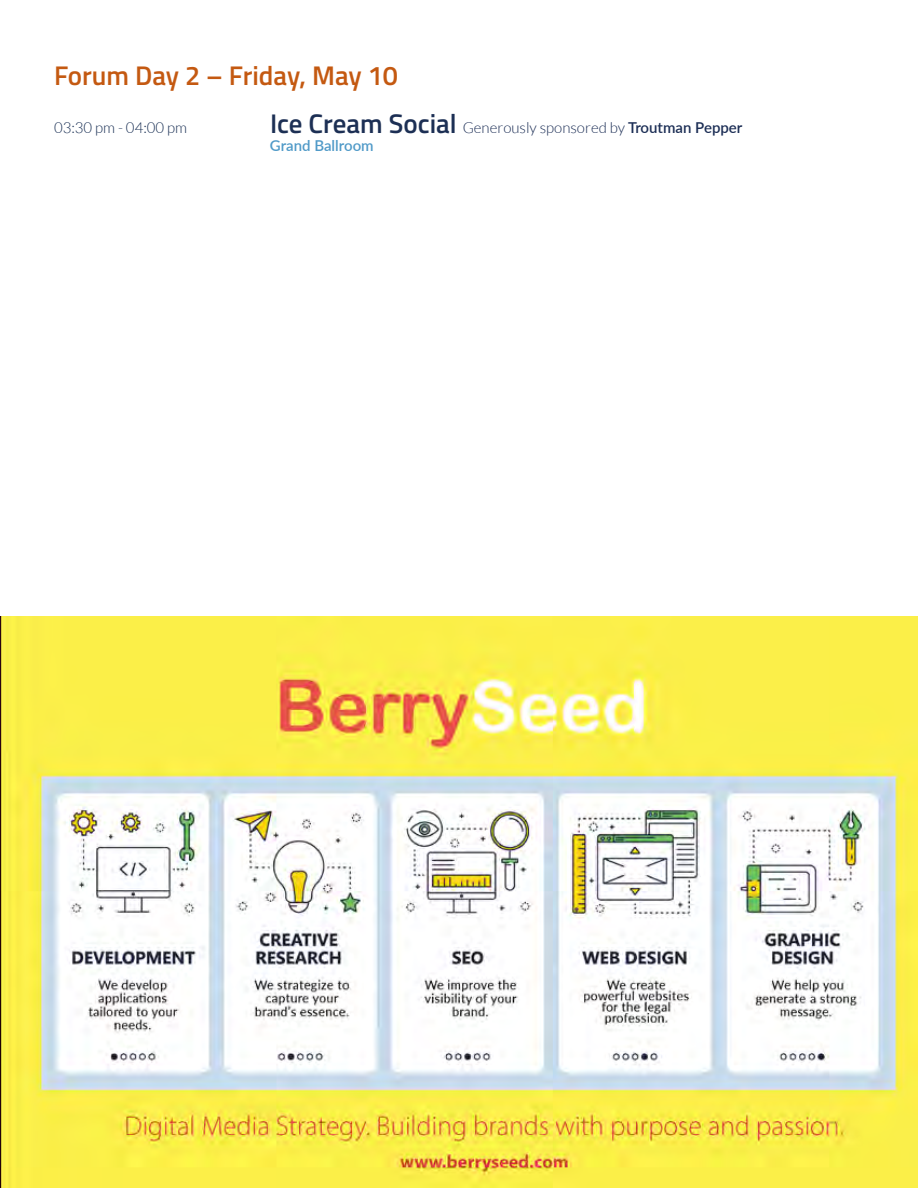
<style>
.page{position:relative;width:918px;height:1188px;background:#fff}
.page>*{position:absolute;margin:0;border:0;box-sizing:border-box;transform-origin:0 0}
.t1{font:600 27px "Titillium Web";color:#c45911}
.t2{font:300 15px/18px "Lato";color:#1c2e55}
.t3{font:300 15px "Lato";color:#192f54}
.s1{font-family:"Titillium Web";font-weight:600;font-size:27px;color:#1c2f54}
.s2{font-weight:600}
.s3{font-weight:600;color:#509ac8}
</style>
<div class="page">
<img style="left:1px;top:617px;width:917px;height:571px">
<img style="left:0;top:617px;width:1px;height:571px">
<h1 class="t1" style="left:54px;top:55px;width:346px">Forum Day 2 – Friday, May 10</h1>
<p class="t3" style="left:54px;top:120px;width:135px">03:30 pm - 04:00 pm</p>
<p class="t2" style="left:270px;top:119px;width:474px"><span class="s1">Ice Cream Social</span> Generously sponsored by <span class="s2">Troutman Pepper<br></span><span class="s3">Grand Ballroom</span></p>
</div>
